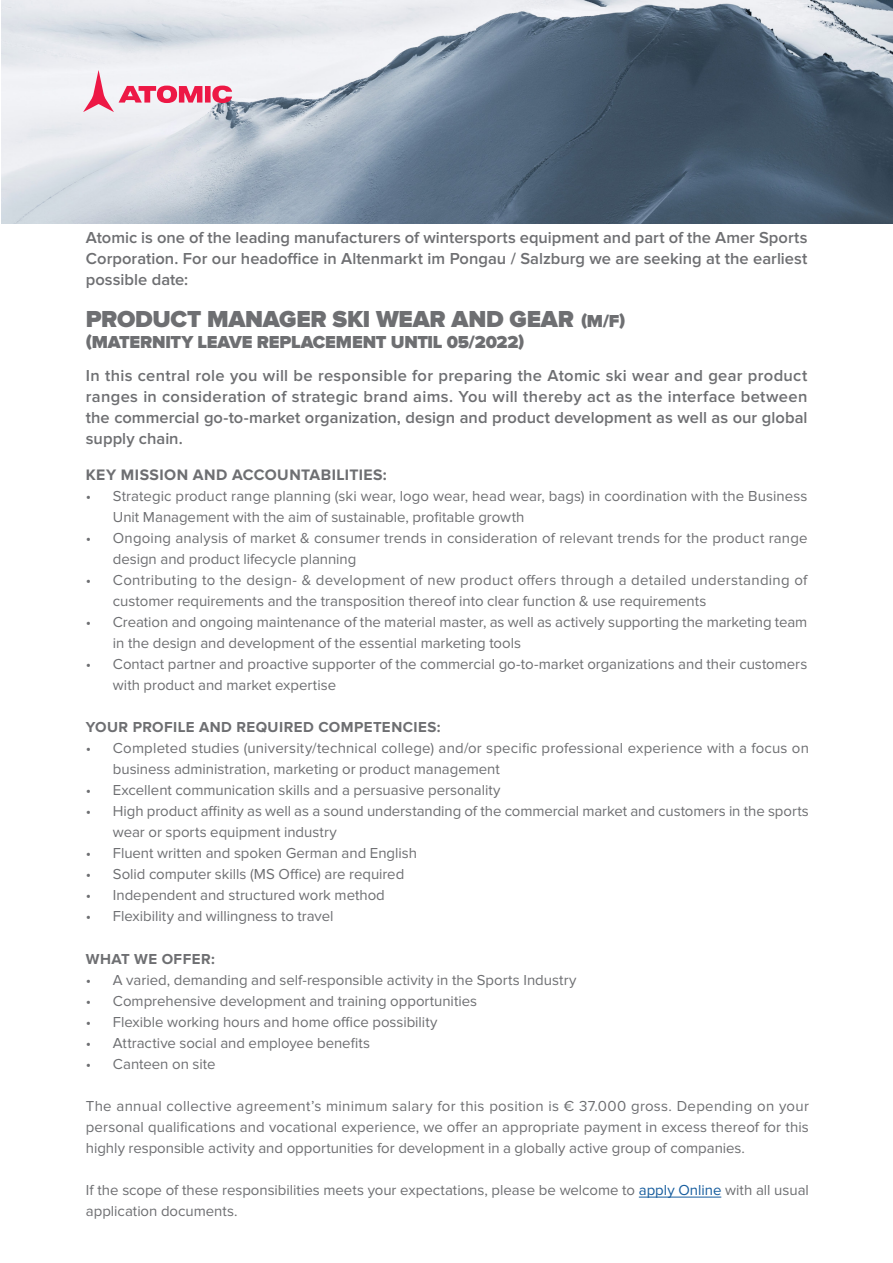
<style>
.page{position:relative;width:893px;height:1263px;background:#fff}
.page>*{position:absolute;margin:0;border:0;box-sizing:border-box;transform-origin:0 0}
.t1{font:900 24px "Proxima Nova";letter-spacing:-.01em;color:#6e6f72}
.t2{font:900 18px "Proxima Nova";letter-spacing:-.01em;color:#6e6f72}
.FLiesstext{font:600 16.5px/21px "Proxima Nova";color:#6e6f72;text-align:justify}
.t3{font:700 15.75px "Proxima Nova";letter-spacing:.03em;color:#6e6f72}
.FLiesstext-2{font:15px/21px "Proxima Nova";color:#6e6f72}
.FLiesstext-3{font:700 15px "Proxima Nova";letter-spacing:.03em;color:#6e6f72}
.s1{font-size:18px}
.s2{color:#175d9e}
</style>
<div class="page">
<hr style="left:639px;top:1197px;width:82px;height:1px;background:#175d9e">
<img style="left:2px;top:0;width:891px;height:223px">
<svg style="left:83px;top:70px;width:149px;height:42px"></svg>
<p class="FLiesstext" style="left:86px;top:228px;width:723px">Atomic is one of the leading manufacturers of wintersports equipment and part of the Amer Sports Corporation. For our headoffice in Altenmarkt im Pongau / Salzburg we are seeking at the earliest possible date:</p>
<p class="t1" style="left:86px;top:306px;width:541px">PRODUCT MANAGER SKI WEAR AND GEAR <span class="s1">(M/F)</span></p>
<p class="t2" style="left:86px;top:332px;width:440px">(MATERNITY LEAVE REPLACEMENT UNTIL 05/2022)</p>
<p class="FLiesstext" style="left:86px;top:366px;width:723px">In this central role you will be responsible for preparing the Atomic ski wear and gear product ranges in consideration of strategic brand aims. You will thereby act as the interface between the commercial go-to-market organization, design and product development as well as our global supply chain.</p>
<p class="t3" style="left:86px;top:466px;width:303px">KEY MISSION AND ACCOUNTABILITIES:</p>
<p class="FLiesstext-2" style="left:113px;top:486px;width:696px;text-indent:-27px">• Strategic product range planning (ski wear, logo wear, head wear, bags) in coordination with the Business<br>Unit Management with the aim of sustainable, profitable growth</p>
<p class="FLiesstext-2" style="left:113px;top:528px;width:696px;text-indent:-27px">• Ongoing analysis of market &amp; consumer trends in consideration of relevant trends for the product range design and product lifecycle planning</p>
<p class="FLiesstext-2" style="left:113px;top:570px;width:696px;text-indent:-27px">• Contributing to the design- &amp; development of new product offers through a detailed understanding of customer requirements and the transposition thereof into clear function &amp; use requirements</p>
<p class="FLiesstext-2" style="left:113px;top:612px;width:696px;text-indent:-27px">• Creation and ongoing maintenance of the material master, as well as actively supporting the marketing team in the design and development of the essential marketing tools</p>
<p class="FLiesstext-2" style="left:113px;top:654px;width:696px;text-indent:-27px">• Contact partner and proactive supporter of the commercial go-to-market organizations and their customers with product and market expertise</p>
<p class="FLiesstext-3" style="left:86px;top:719px;width:356px">YOUR PROFILE AND REQUIRED COMPETENCIES:</p>
<p class="FLiesstext-2" style="left:113px;top:738px;width:697px;text-indent:-27px">• Completed studies (university/technical college) and/or specific professional experience with a focus on business administration, marketing or product management</p>
<p class="FLiesstext-2" style="left:86px;top:780px;width:416px">• Excellent communication skills and a persuasive personality</p>
<p class="FLiesstext-2" style="left:113px;top:801px;width:697px;text-indent:-27px">• High product affinity as well as a sound understanding of the commercial market and customers in the sports wear or sports equipment industry</p>
<p class="FLiesstext-2" style="left:86px;top:843px;width:333px">• Fluent written and spoken German and English</p>
<p class="FLiesstext-2" style="left:86px;top:864px;width:320px">• Solid computer skills (MS Office) are required</p>
<p class="FLiesstext-2" style="left:86px;top:885px;width:301px">• Independent and structured work method</p>
<p class="FLiesstext-2" style="left:86px;top:906px;width:249px">• Flexibility and willingness to travel</p>
<p class="FLiesstext-3" style="left:86px;top:950px;width:130px">WHAT WE OFFER:</p>
<p class="FLiesstext-2" style="left:86px;top:970px;width:492px">• A varied, demanding and self-responsible activity in the Sports Industry</p>
<p class="FLiesstext-2" style="left:86px;top:991px;width:393px">• Comprehensive development and training opportunities</p>
<p class="FLiesstext-2" style="left:86px;top:1012px;width:353px">• Flexible working hours and home office possibility</p>
<p class="FLiesstext-2" style="left:86px;top:1033px;width:286px">• Attractive social and employee benefits</p>
<p class="FLiesstext-2" style="left:86px;top:1054px;width:131px">• Canteen on site</p>
<p class="FLiesstext-2" style="left:86px;top:1096px;width:724px;text-align:justify">The annual collective agreement’s minimum salary for this position is € 37.000 gross. Depending on your personal qualifications and vocational experience, we offer an appropriate payment in excess thereof for this highly responsible activity and opportunities for development in a globally active group of companies.</p>
<p class="FLiesstext-2" style="left:86px;top:1180px;width:724px">If the scope of these responsibilities meets your expectations, please be welcome to <span class="s2">apply Online</span> with all usual application documents.</p>
</div>
